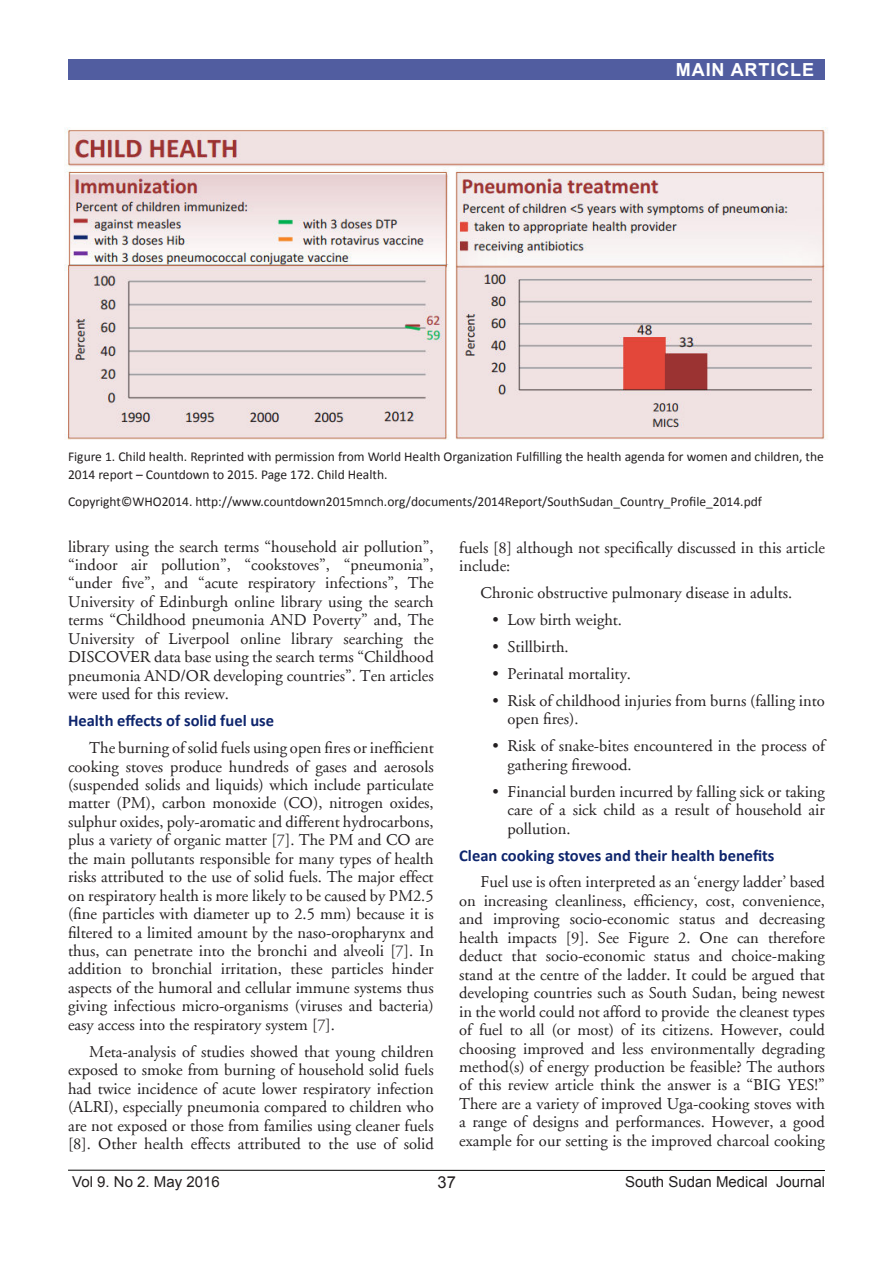
<style>
.page{position:relative;width:893px;height:1263px;background:#fff}
.page>*{position:absolute;margin:0;border:0;box-sizing:border-box;transform-origin:0 0}
.Sidebar{font:700 18px "Arial";letter-spacing:.05em;color:#fff}
.t1{font:16.5px/18.5px "Adobe Garamond";color:#231f20;text-align:justify}
.t2{font:700 16.5px "Calibri";color:#0e256d}
.t3{font:16.5px "Arial";color:#231f20}
.t4{font:15px "Arial";color:#231f20}
.t5{font:13.5px/18px "Calibri";color:#231f20}
</style>
<div class="page">
<hr style="left:68px;top:1170px;width:757px;height:1px;background:#000">
<div style="left:68px;top:60px;width:757px;height:20px;background:#515da0"></div>
<img style="left:64px;top:129px;width:763px;height:311px">
<p class="Sidebar" style="left:676px;top:58px;width:140px">MAIN ARTICLE</p>
<p class="t5" style="left:68px;top:447px;width:757px">Figure 1. Child health. Reprinted with permission from World Health Organization Fulfilling the health agenda for women and children, the<br>2014 report – Countdown to 2015. Page 172. Child Health.</p>
<p class="t5" style="left:68px;top:492px;width:695px">Copyright©WHO2014. http://www.countdown2015mnch.org/documents/2014Report/SouthSudan_Country_Profile_2014.pdf</p>
<p class="t1" style="left:68px;top:537px;width:367px">library using the search terms “household air pollution”, “indoor air pollution”, “cookstoves”, “pneumonia”, “under five”, and “acute respiratory infections”, The University of Edinburgh online library using the search terms “Childhood pneumonia AND Poverty” and, The University of Liverpool online library searching the DISCOVER data base using the search terms “Childhood pneumonia AND/OR developing countries”. Ten articles were used for this review.</p>
<p class="t2" style="left:68px;top:710px;width:208px">Health effects of solid fuel use</p>
<p class="t1" style="left:68px;top:739px;width:367px;text-indent:21px">The burning of solid fuels using open fires or inefficient cooking stoves produce hundreds of gases and aerosols (suspended solids and liquids) which include particulate matter (PM), carbon monoxide (CO), nitrogen oxides, sulphur oxides, poly-aromatic and different hydrocarbons, plus a variety of organic matter [7]. The PM and CO are the main pollutants responsible for many types of health risks attributed to the use of solid fuels. The major effect on respiratory health is more likely to be caused by PM2.5 (fine particles with diameter up to 2.5 mm) because it is filtered to a limited amount by the naso-oropharynx and thus, can penetrate into the bronchi and alveoli [7]. In addition to bronchial irritation, these particles hinder aspects of the humoral and cellular immune systems thus giving infectious micro-organisms (viruses and bacteria) easy access into the respiratory system [7].</p>
<p class="t1" style="left:68px;top:1043px;width:367px;text-indent:21px">Meta-analysis of studies showed that young children exposed to smoke from burning of household solid fuels had twice incidence of acute lower respiratory infection (ALRI), especially pneumonia compared to children who are not exposed or those from families using cleaner fuels [8]. Other health effects attributed to the use of solid</p>
<p class="t1" style="left:459px;top:538px;width:367px">fuels [8] although not specifically discussed in this article include:</p>
<p class="t1" style="left:480px;top:584px;width:313px">Chronic obstructive pulmonary disease in adults.</p>
<p class="t1" style="left:493px;top:611px;width:131px">• Low birth weight.</p>
<p class="t1" style="left:493px;top:638px;width:78px">• Stillbirth.</p>
<p class="t1" style="left:493px;top:665px;width:140px">• Perinatal mortality.</p>
<p class="t1" style="left:507px;top:692px;width:319px;text-indent:-15px">• Risk of childhood injuries from burns (falling into open fires).</p>
<p class="t1" style="left:507px;top:737px;width:319px;text-indent:-15px">• Risk of snake-bites encountered in the process of gathering firewood.</p>
<p class="t1" style="left:507px;top:783px;width:319px;text-indent:-15px">• Financial burden incurred by falling sick or taking care of a sick child as a result of household air pollution.</p>
<p class="t2" style="left:459px;top:845px;width:317px">Clean cooking stoves and their health benefits</p>
<p class="t1" style="left:459px;top:873px;width:367px;text-indent:21px">Fuel use is often interpreted as an ‘energy ladder’ based on increasing cleanliness, efficiency, cost, convenience, and improving socio-economic status and decreasing health impacts [9]. See Figure 2. One can therefore deduct that socio-economic status and choice-making stand at the centre of the ladder. It could be argued that developing countries such as South Sudan, being newest in the world could not afford to provide the cleanest types of fuel to all (or most) of its citizens. However, could choosing improved and less environmentally degrading method(s) of energy production be feasible? The authors of this review article think the answer is a “BIG YES!” There are a variety of improved Uga-cooking stoves with a range of designs and performances. However, a good example for our setting is the improved charcoal cooking</p>
<p class="t3" style="left:438px;top:1171px;width:20px">37</p>
<p class="t4" style="left:72px;top:1172px;width:149px">Vol 9. No 2. May 2016</p>
<p class="t4" style="left:625px;top:1172px;width:202px">South Sudan Medical Journal</p>
</div>
